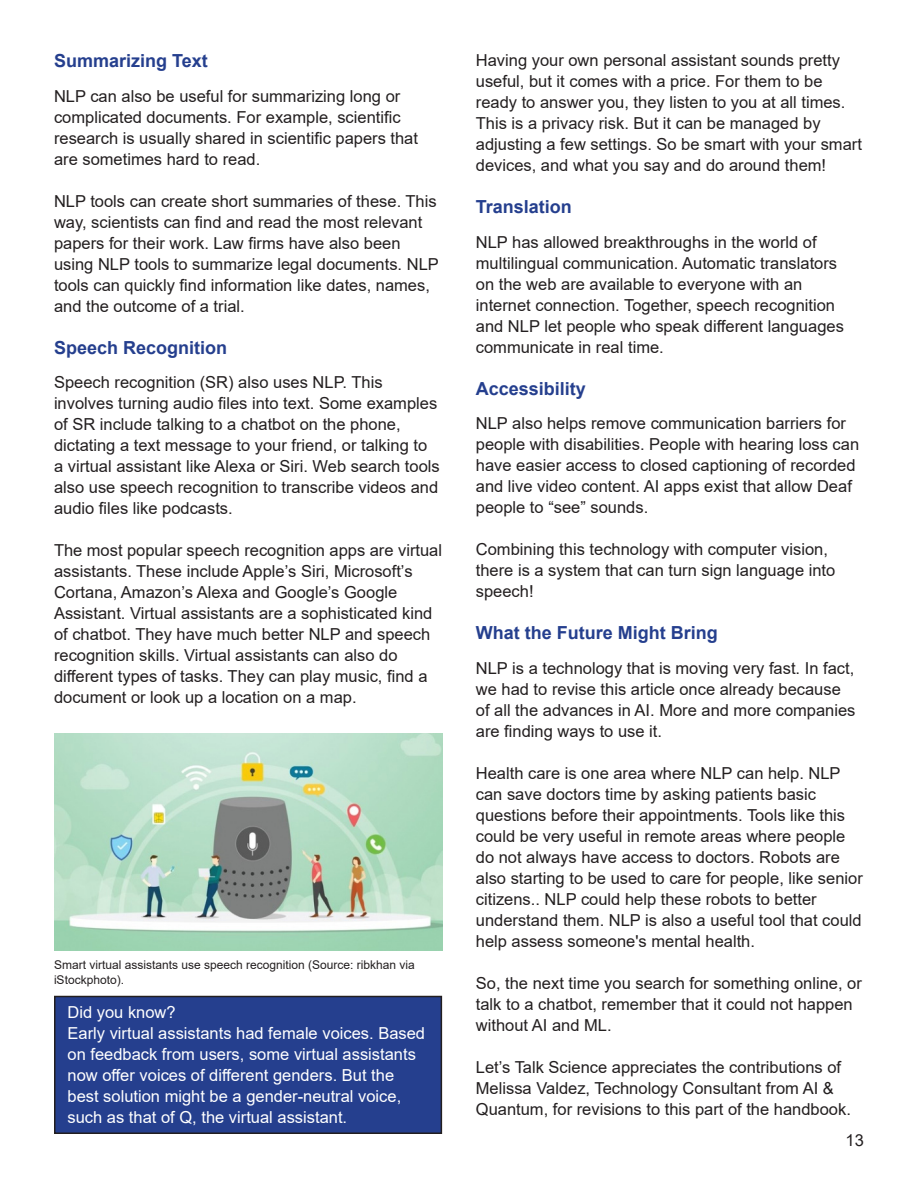
<style>
.page{position:relative;width:918px;height:1188px;background:#fff}
.page>*{position:absolute;margin:0;border:0;box-sizing:border-box;transform-origin:0 0}
.t1{font:700 18px "Arial";color:#253f8e}
.Body_text{font:16.5px/21px "Arial";color:#231f20}
.did_you_know{font:16.5px/21px "Arial";color:#fff}
.t2{font:12px/15px "Arial";color:#231f20}
</style>
<div class="page">
<div style="left:55px;top:997px;width:386px;height:136px;background:#253f8e"></div>
<div style="left:54px;top:996px;width:388px;height:138px;border:2px solid #231f20"></div>
<img style="left:54px;top:734px;width:388px;height:216px">
<h4 class="t1" style="left:54px;top:48px;width:155px">Summarizing Text</h4>
<p class="Body_text" style="left:54px;top:85px;width:366px">NLP can also be useful for summarizing long or complicated documents. For example, scientific research is usually shared in scientific papers that are sometimes hard to read.</p>
<p class="Body_text" style="left:54px;top:190px;width:386px">NLP tools can create short summaries of these. This way, scientists can find and read the most relevant papers for their work. Law firms have also been using NLP tools to summarize legal documents. NLP tools can quickly find information like dates, names, and the outcome of a trial.</p>
<h4 class="t1" style="left:54px;top:335px;width:175px">Speech Recognition</h4>
<p class="Body_text" style="left:54px;top:372px;width:387px">Speech recognition (SR) also uses NLP. This involves turning audio files into text. Some examples of SR include talking to a chatbot on the phone, dictating a text message to your friend, or talking to a virtual assistant like Alexa or Siri. Web search tools also use speech recognition to transcribe videos and audio files like podcasts.</p>
<p class="Body_text" style="left:54px;top:540px;width:390px">The most popular speech recognition apps are virtual assistants. These include Apple’s Siri, Microsoft’s Cortana, Amazon’s Alexa and Google’s Google Assistant. Virtual assistants are a sophisticated kind of chatbot. They have much better NLP and speech recognition skills. Virtual assistants can also do different types of tasks. They can play music, find a document or look up a location on a map.</p>
<p class="t2" style="left:54px;top:957px;width:362px">Smart virtual assistants use speech recognition (Source: ribkhan via iStockphoto).</p>
<p class="did_you_know" style="left:68px;top:1001px;width:110px">Did you know?</p>
<p class="did_you_know" style="left:68px;top:1022px;width:359px">Early virtual assistants had female voices. Based on feedback from users, some virtual assistants now offer voices of different genders. But the best solution might be a gender-neutral voice, such as that of Q, the virtual assistant.</p>
<p class="Body_text" style="left:476px;top:50px;width:388px">Having your own personal assistant sounds pretty useful, but it comes with a price. For them to be ready to answer you, they listen to you at all times.<br>This is a privacy risk. But it can be managed by adjusting a few settings. So be smart with your smart devices, and what you say and do around them!</p>
<h4 class="t1" style="left:476px;top:194px;width:98px">Translation</h4>
<p class="Body_text" style="left:476px;top:231px;width:370px">NLP has allowed breakthroughs in the world of multilingual communication. Automatic translators on the web are available to everyone with an internet connection. Together, speech recognition and NLP let people who speak different languages communicate in real time.</p>
<h4 class="t1" style="left:476px;top:376px;width:112px">Accessibility</h4>
<p class="Body_text" style="left:476px;top:413px;width:385px">NLP also helps remove communication barriers for people with disabilities. People with hearing loss can have easier access to closed captioning of recorded and live video content. AI apps exist that allow Deaf people to “see” sounds.</p>
<p class="Body_text" style="left:476px;top:539px;width:361px">Combining this technology with computer vision, there is a system that can turn sign language into speech!</p>
<h4 class="t1" style="left:476px;top:620px;width:243px">What the Future Might Bring</h4>
<p class="Body_text" style="left:476px;top:657px;width:381px">NLP is a technology that is moving very fast. In fact, we had to revise this article once already because of all the advances in AI. More and more companies are finding ways to use it.</p>
<p class="Body_text" style="left:476px;top:762px;width:389px">Health care is one area where NLP can help. NLP can save doctors time by asking patients basic questions before their appointments. Tools like this could be very useful in remote areas where people do not always have access to doctors. Robots are also starting to be used to care for people, like senior citizens.. NLP could help these robots to better understand them. NLP is also a useful tool that could help assess someone's mental health.</p>
<p class="Body_text" style="left:476px;top:972px;width:388px">So, the next time you search for something online, or talk to a chatbot, remember that it could not happen without AI and ML.</p>
<p class="Body_text" style="left:476px;top:1056px;width:377px">Let’s Talk Science appreciates the contributions of<br>Melissa Valdez, Technology Consultant from AI &amp;<br>Quantum, for revisions to this part of the handbook.</p>
<p class="Body_text" style="left:846px;top:1130px;width:20px">13</p>
</div>
